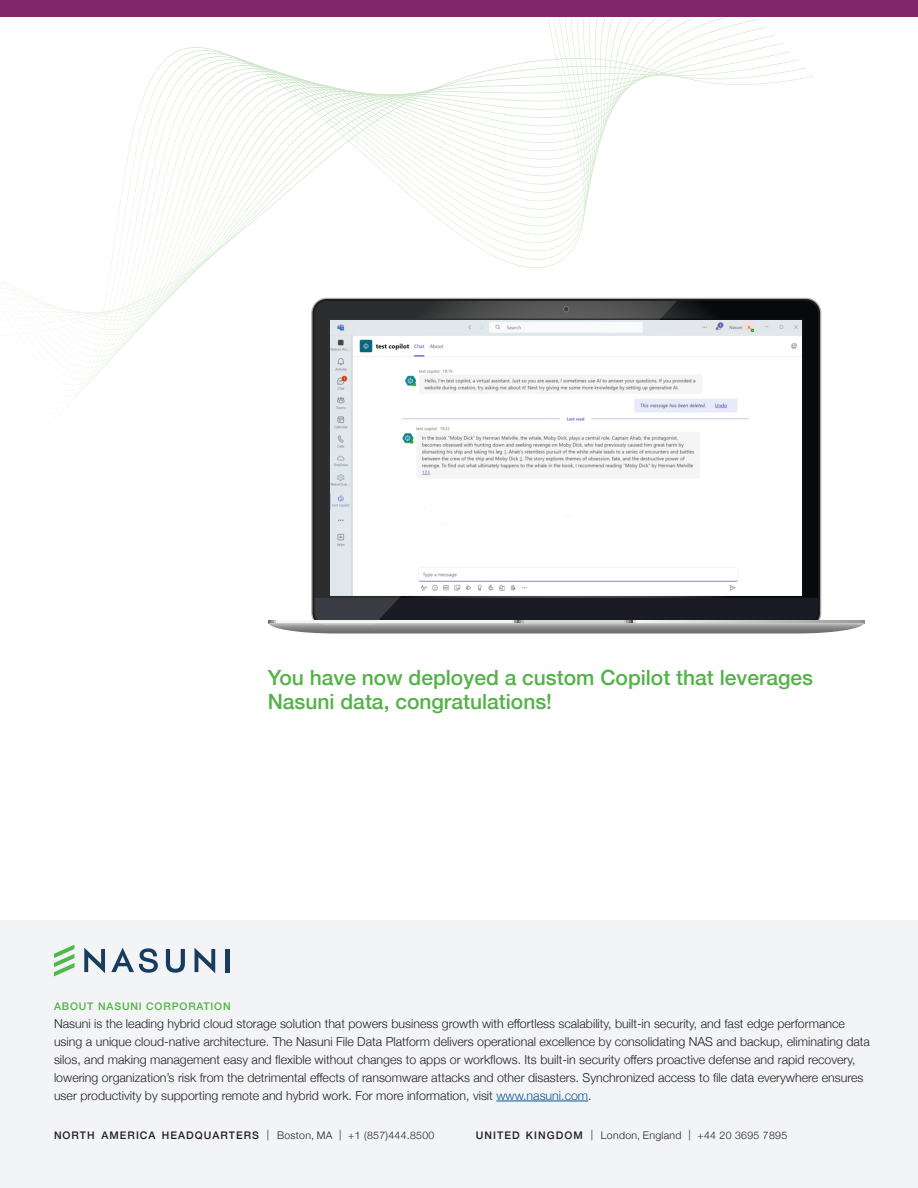
<style>
.page{position:relative;width:918px;height:1188px;background:#fff}
.page>*{position:absolute;margin:0;border:0;box-sizing:border-box;transform-origin:0 0}
.H1_Body_NON_TOC{font:500 21px/24px "Helvetica Neue";color:#53b247}
.t1{font:300 12.3px/18px "Helvetica Neue";color:#231f20}
.t2{font:300 10.5px "Helvetica Neue";letter-spacing:.03em;color:#231f20}
.t3{font:500 10.5px "Helvetica Neue";letter-spacing:.08em;color:#53b247}
.s1{color:#0c5896}
.s2{font-weight:500}
</style>
<div class="page">
<svg style="left:10px;top:18px;width:609px;height:371px"></svg>
<svg style="left:677px;top:301px;width:141px;height:297px;background:#161718"></svg>
<svg style="left:269px;top:598px;width:595px;height:36px"></svg>
<svg style="left:314px;top:301px;width:363px;height:324px;background:#404044"></svg>
<img style="left:330px;top:320px;width:471px;height:275px">
<div style="left:0;top:920px;width:918px;height:268px;background:#f3f4f6"></div>
<hr style="left:496px;top:1101px;width:92px;height:1px;background:#0c5896">
<div style="left:0;top:0;width:918px;height:17px;background:#82256b"></div>
<svg style="left:84px;top:948px;width:21px;height:25px"></svg>
<svg style="left:166px;top:949px;width:19px;height:24px"></svg>
<svg style="left:195px;top:948px;width:20px;height:25px"></svg>
<hr style="left:225px;top:949px;width:4px;height:23px;background:#173c5d">
<svg style="left:111px;top:948px;width:47px;height:25px"></svg>
<svg style="left:54px;top:945px;width:21px;height:31px"></svg>
<p class="H1_Body_NON_TOC" style="left:268px;top:664px;width:547px">You have now deployed a custom Copilot that leverages<br>Nasuni data, congratulations!</p>
<p class="t3" style="left:54px;top:998px;width:178px">ABOUT NASUNI CORPORATION</p>
<p class="t1" style="left:54px;top:1013px;width:818px">Nasuni is the leading hybrid cloud storage solution that powers business growth with effortless scalability, built-in security, and fast edge performance using a unique cloud-native architecture. The Nasuni File Data Platform delivers operational excellence by consolidating NAS and backup, eliminating data silos, and making management easy and flexible without changes to apps or workflows. Its built-in security offers proactive defense and rapid recovery, lowering organization’s risk from the detrimental effects of ransomware attacks and other disasters. Synchronized access to file data everywhere ensures user productivity by supporting remote and hybrid work. For more information, visit <span class="s1">www.nasuni.com</span>.</p>
<p class="t2" style="left:54px;top:1126px;width:382px"><span class="s2">NORTH AMERICA HEADQUARTERS</span> | Boston, MA | +1 (857)444.8500</p>
<p class="t2" style="left:476px;top:1126px;width:313px"><span class="s2">UNITED KINGDOM</span> | London, England | +44 20 3695 7895</p>
</div>
